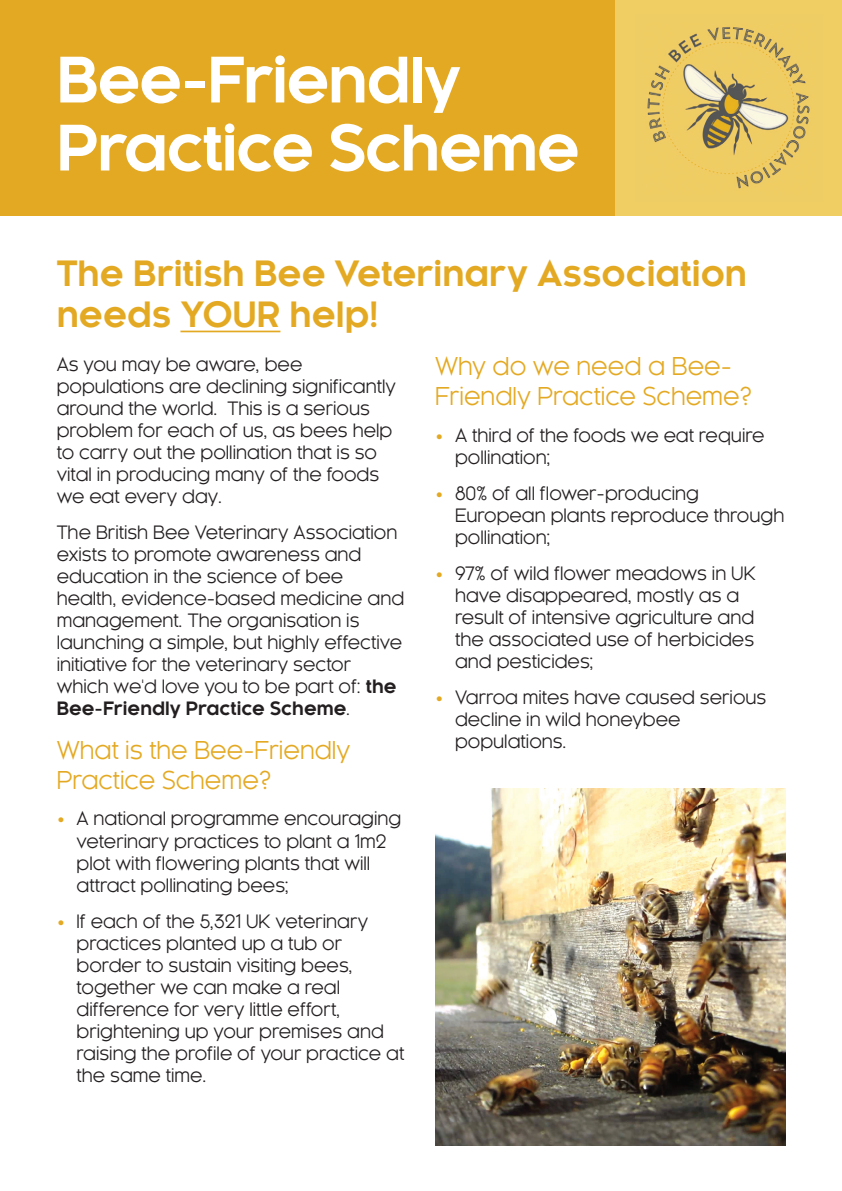
<style>
.page{position:relative;width:842px;height:1191px;background:#fff}
.page>*{position:absolute;margin:0;border:0;box-sizing:border-box;transform-origin:0 0}
.t1{font:700 61px/68px "Kessel 105 W00";letter-spacing:-.025em;color:#fff}
.t2{font:700 34px/40.8px "Kessel 105 W00";color:#e4a922}
.t3{font:24px/30px "Kessel 105 W00";color:#e4a922}
.t4{font:18px/22px "Kessel 105 W00";color:#231f20}
.s1{font-weight:700}
.s2{font-weight:800;color:#e4a922}
</style>
<div class="page">
<div style="left:0;top:0;width:842px;height:215px;background:#e4a922"></div>
<div style="left:615px;top:0;width:227px;height:215px;background:#f1ce64"></div>
<img style="left:647px;top:27px;width:163px;height:162px">
<img style="left:435px;top:788px;width:350px;height:357px">
<hr style="left:180px;top:330px;width:100px;height:2px;background:#e4a922">
<h1 class="t1" style="left:57px;top:47px;width:525px">Bee-Friendly<br>Practice Scheme</h1>
<h2 class="t2" style="left:57px;top:254px;width:692px">The British Bee Veterinary Association needs YOUR help!</h2>
<p class="t4" style="left:57px;top:355px;width:341px">As you may be aware, bee populations are declining significantly around the world. This is a serious problem for each of us, as bees help to carry out the pollination that is so vital in producing many of the foods we eat every day.</p>
<p class="t4" style="left:57px;top:523px;width:349px">The British Bee Veterinary Association exists to promote awareness and education in the science of bee health, evidence-based medicine and management. The organisation is launching a simple, but highly effective initiative for the veterinary sector which we'd love you to be part of: <span class="s1">the Bee-Friendly Practice Scheme</span>.</p>
<h3 class="t3" style="left:57px;top:737px;width:295px">What is the Bee-Friendly<br>Practice Scheme?</h3>
<p class="t4" style="left:77px;top:809px;width:326px;text-indent:-20px"><span class="s2">•</span> A national programme encouraging veterinary practices to plant a 1m2 plot with flowering plants that will attract pollinating bees;</p>
<p class="t4" style="left:77px;top:911px;width:329px;text-indent:-20px"><span class="s2">•</span> If each of the 5,321 UK veterinary practices planted up a tub or border to sustain visiting bees, together we can make a real difference for very little effort, brightening up your premises and raising the profile of your practice at the same time.</p>
<h3 class="t3" style="left:435px;top:353px;width:318px">Why do we need a Bee-<br>Friendly Practice Scheme?</h3>
<p class="t4" style="left:455px;top:425px;width:311px;text-indent:-20px"><span class="s2">•</span> A third of the foods we eat require pollination;</p>
<p class="t4" style="left:455px;top:483px;width:331px;text-indent:-20px"><span class="s2">•</span> 80% of all flower-producing<br>European plants reproduce through pollination;</p>
<p class="t4" style="left:455px;top:564px;width:302px;text-indent:-20px"><span class="s2">•</span> 97% of wild flower meadows in UK have disappeared, mostly as a result of intensive agriculture and the associated use of herbicides and pesticides;</p>
<p class="t4" style="left:455px;top:688px;width:313px;text-indent:-20px"><span class="s2">•</span> Varroa mites have caused serious decline in wild honeybee populations.</p>
</div>
